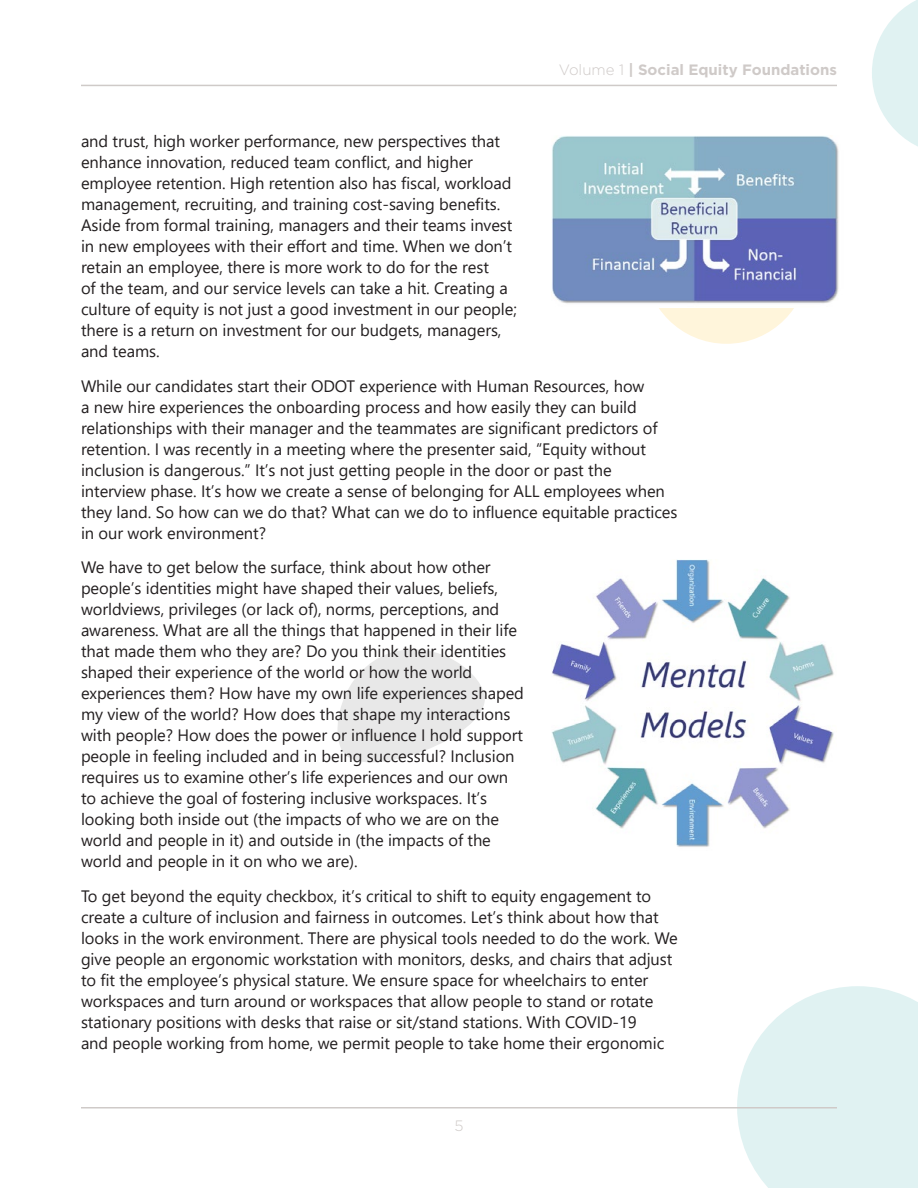
<style>
.page{position:relative;width:918px;height:1188px;background:#fff}
.page>*{position:absolute;margin:0;border:0;box-sizing:border-box;transform-origin:0 0}
.t1{font:16.5px/21px "Segoe UI";letter-spacing:-.005em;color:#231f20}
.t2{font:700 15px "Gotham";color:#cfcac8}
.t3{font:300 15px "Gotham";color:#cfcac8}
.s1{font-weight:300}
</style>
<div class="page">
<svg style="left:737px;top:986px;width:181px;height:202px;background:#e3f3f3"></svg>
<svg style="left:872px;top:0;width:46px;height:147px"></svg>
<div style="left:644px;top:180px;width:164px;height:164px;background:#fff5db;border-radius:50%"></div>
<svg style="left:337px;top:649px;width:148px;height:113px"></svg>
<hr style="left:81px;top:85px;width:756px;height:1px;background:#cfcac8">
<hr style="left:81px;top:1107px;width:756px;height:1px;background:#cfcac8">
<img style="left:552px;top:136px;width:287px;height:172px">
<img style="left:552px;top:559px;width:282px;height:288px">
<p class="t2" style="left:559px;top:59px;width:280px"><span class="s1">Volume 1</span> | Social Equity Foundations</p>
<p class="t1" style="left:81px;top:129px;width:437px">and trust, high worker performance, new perspectives that enhance innovation, reduced team conflict, and higher employee retention. High retention also has fiscal, workload management, recruiting, and training cost-saving benefits.<br>Aside from formal training, managers and their teams invest in new employees with their effort and time. When we don’t retain an employee, there is more work to do for the rest<br>of the team, and our service levels can take a hit. Creating a culture of equity is not just a good investment in our people; there is a return on investment for our budgets, managers, and teams.</p>
<p class="t1" style="left:81px;top:374px;width:598px">While our candidates start their ODOT experience with Human Resources, how<br>a new hire experiences the onboarding process and how easily they can build relationships with their manager and the teammates are significant predictors of retention. I was recently in a meeting where the presenter said, “Equity without inclusion is dangerous.” It’s not just getting people in the door or past the interview phase. It’s how we create a sense of belonging for ALL employees when they land. So how can we do that? What can we do to influence equitable practices in our work environment?</p>
<p class="t1" style="left:81px;top:555px;width:444px">We have to get below the surface, think about how other people’s identities might have shaped their values, beliefs, worldviews, privileges (or lack of), norms, perceptions, and awareness. What are all the things that happened in their life that made them who they are? Do you think their identities shaped their experience of the world or how the world experiences them? How have my own life experiences shaped my view of the world? How does that shape my interactions with people? How does the power or influence I hold support people in feeling included and in being successful? Inclusion requires us to examine other’s life experiences and our own to achieve the goal of fostering inclusive workspaces. It’s looking both inside out (the impacts of who we are on the world and people in it) and outside in (the impacts of the world and people in it on who we are).</p>
<p class="t1" style="left:81px;top:884px;width:598px">To get beyond the equity checkbox, it’s critical to shift to equity engagement to create a culture of inclusion and fairness in outcomes. Let’s think about how that looks in the work environment. There are physical tools needed to do the work. We give people an ergonomic workstation with monitors, desks, and chairs that adjust to fit the employee’s physical stature. We ensure space for wheelchairs to enter workspaces and turn around or workspaces that allow people to stand or rotate stationary positions with desks that raise or sit/stand stations. With COVID-19<br>and people working from home, we permit people to take home their ergonomic</p>
<p class="t3" style="left:454px;top:1116px;width:11px">5</p>
</div>
